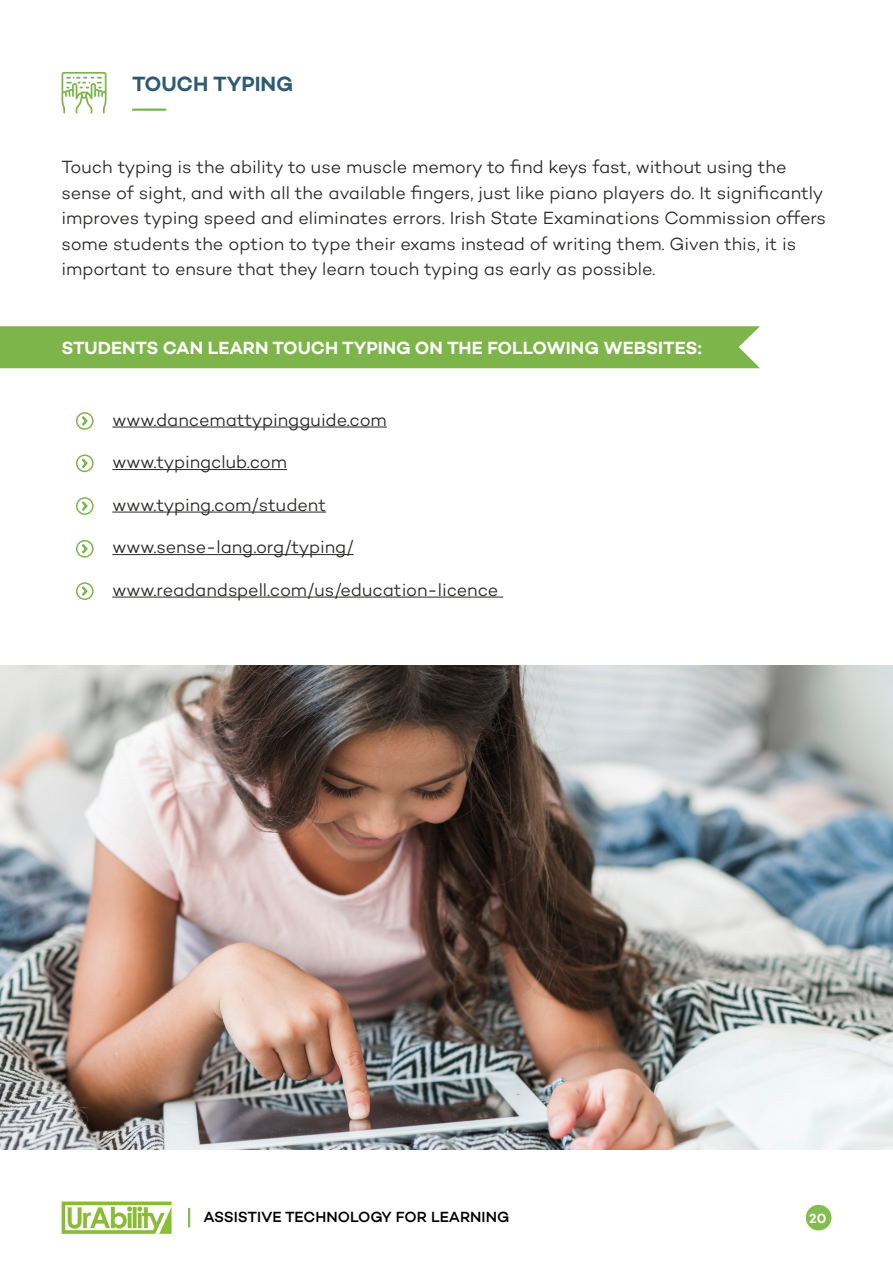
<style>
.page{position:relative;width:893px;height:1263px;background:#fff}
.page>*{position:absolute;margin:0;border:0;box-sizing:border-box;transform-origin:0 0}
.t1{font:600 21px "Campton";color:#2d5b72}
.t2{font:300 18px/25.5px "Campton";letter-spacing:-.005em;color:#282827}
.t3{font:600 18px "Campton";color:#fff}
.t4{font:500 15px "Campton";color:#000}
.t5{font:600 13.5px "Campton";color:#fff}
</style>
<div class="page">
<img style="left:61px;top:1201px;width:111px;height:33px">
<svg style="left:188px;top:1208px;width:2px;height:19px"></svg>
<div style="left:806px;top:1205px;width:25px;height:25px;background:#84bd4f;border-radius:50%"></div>
<div style="left:0;top:326px;width:760px;height:42px;background:#7eb54b"></div>
<hr style="left:112px;top:427px;width:275px;height:1px;background:#282827">
<hr style="left:112px;top:469px;width:175px;height:1px;background:#282827">
<hr style="left:112px;top:512px;width:214px;height:1px;background:#282827">
<hr style="left:112px;top:554px;width:242px;height:1px;background:#282827">
<hr style="left:112px;top:597px;width:391px;height:1px;background:#282827">
<hr style="left:132px;top:109px;width:34px;height:2px;background:#7eb54b">
<svg style="left:82px;top:416px;width:6px;height:10px"></svg>
<div style="left:76px;top:412px;width:18px;height:18px;border:2px solid #7eb54b;border-radius:50%"></div>
<svg style="left:82px;top:457px;width:7px;height:11px"></svg>
<div style="left:76px;top:454px;width:18px;height:18px;border:2px solid #7eb54b;border-radius:50%"></div>
<svg style="left:82px;top:501px;width:6px;height:10px"></svg>
<div style="left:76px;top:497px;width:18px;height:18px;border:2px solid #7eb54b;border-radius:50%"></div>
<svg style="left:82px;top:544px;width:6px;height:10px"></svg>
<div style="left:76px;top:540px;width:18px;height:18px;border:2px solid #7eb54b;border-radius:50%"></div>
<svg style="left:82px;top:586px;width:6px;height:10px"></svg>
<div style="left:76px;top:582px;width:18px;height:18px;border:2px solid #7eb54b;border-radius:50%"></div>
<svg style="left:62px;top:72px;width:45px;height:41px"></svg>
<img style="left:0;top:665px;width:893px;height:485px">
<p class="t1" style="left:132px;top:70px;width:163px">TOUCH TYPING</p>
<p class="t2" style="left:62px;top:154px;width:766px">Touch typing is the ability to use muscle memory to find keys fast, without using the sense of sight, and with all the available fingers, just like piano players do. It significantly improves typing speed and eliminates errors. Irish State Examinations Commission offers some students the option to type their exams instead of writing them. Given this, it is important to ensure that they learn touch typing as early as possible.</p>
<p class="t3" style="left:62px;top:336px;width:642px">STUDENTS CAN LEARN TOUCH TYPING ON THE FOLLOWING WEBSITES:</p>
<p class="t2" style="left:112px;top:406px;width:276px">www.dancemattypingguide.com</p>
<p class="t2" style="left:112px;top:449px;width:176px">www.typingclub.com</p>
<p class="t2" style="left:112px;top:492px;width:215px">www.typing.com/student</p>
<p class="t2" style="left:112px;top:534px;width:243px">www.sense-lang.org/typing/</p>
<p class="t2" style="left:112px;top:577px;width:388px">www.readandspell.com/us/education-licence</p>
<p class="t4" style="left:203px;top:1208px;width:307px">ASSISTIVE TECHNOLOGY FOR LEARNING</p>
<p class="t5" style="left:809px;top:1209px;width:19px">20</p>
</div>
